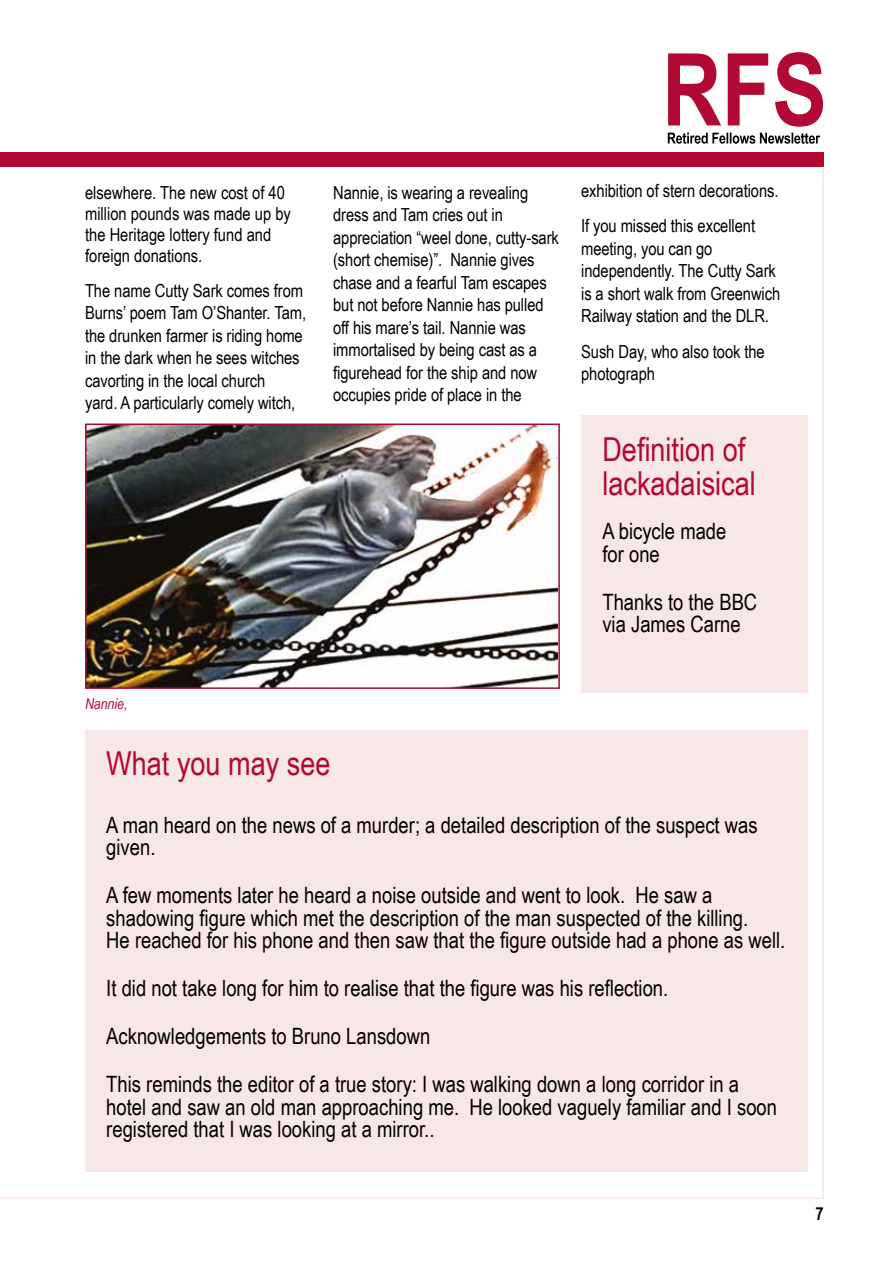
<style>
.page{position:relative;width:893px;height:1263px;background:#fff}
.page>*{position:absolute;margin:0;border:0;box-sizing:border-box;transform-origin:0 0}
.t1{font:33px/34.5px "Arial Narrow";color:#b10933}
.t2{font:22.5px/22.5px "Arial Narrow";color:#000}
.t3{font:18px/22.5px "Arial Narrow";letter-spacing:-.005em;color:#000}
.t4{font:700 18px "Arial Narrow";color:#000}
.t5{font:italic 15px "Arial Narrow";color:#b10933}
</style>
<div class="page">
<div style="left:0;top:152px;width:824px;height:15px;background:#b10933"></div>
<svg style="left:668px;top:52px;width:155px;height:75px"></svg>
<svg style="left:668px;top:133px;width:152px;height:11px"></svg>
<img style="left:85px;top:423px;width:475px;height:266px">
<div style="left:85px;top:730px;width:723px;height:442px;background:#f7e7e6"></div>
<div style="left:581px;top:415px;width:227px;height:278px;background:#f7e7e6"></div>
<p class="t3" style="left:85px;top:181px;width:207px;line-height:21px">elsewhere. The new cost of 40 million pounds was made up by the Heritage lottery fund and foreign donations.</p>
<p class="t3" style="left:85px;top:279px;width:223px">The name Cutty Sark comes from<br>Burns’ poem Tam O’Shanter. Tam, the drunken farmer is riding home in the dark when he sees witches cavorting in the local church<br>yard. A particularly comely witch,</p>
<p class="t5" style="left:85px;top:693px;width:44px">Nannie,</p>
<p class="t3" style="left:333px;top:180px;width:227px">Nannie, is wearing a revealing dress and Tam cries out in appreciation “weel done, cutty-sark (short chemise)”. Nannie gives chase and a fearful Tam escapes but not before Nannie has pulled off his mare’s tail. Nannie was immortalised by being cast as a figurehead for the ship and now occupies pride of place in the</p>
<p class="t3" style="left:581px;top:172px;width:199px;line-height:35.2px">exhibition of stern decorations.<br>If you missed this excellent</p>
<p class="t3" style="left:581px;top:237px;width:201px">meeting, you can go independently. The Cutty Sark is a short walk from Greenwich<br>Railway station and the DLR.</p>
<p class="t3" style="left:581px;top:339px;width:185px">Sush Day, who also took the photograph</p>
<h1 class="t1" style="left:602px;top:431px;width:155px">Definition of lackadaisical</h1>
<p class="t2" style="left:602px;top:519px;width:126px">A bicycle made for one</p>
<p class="t2" style="left:602px;top:589px;width:156px">Thanks to the BBC via James Carne</p>
<h1 class="t1" style="left:106px;top:745px;width:226px">What you may see</h1>
<p class="t2" style="left:106px;top:812px;width:653px">A man heard on the news of a murder; a detailed description of the suspect was given.</p>
<p class="t2" style="left:106px;top:883px;width:681px">A few moments later he heard a noise outside and went to look. He saw a shadowing figure which met the description of the man suspected of the killing.<br>He reached for his phone and then saw that the figure outside had a phone as well.</p>
<p class="t2" style="left:106px;top:963px;width:634px;line-height:48px">It did not take long for him to realise that the figure was his reflection.<br>Acknowledgements to Bruno Lansdown<br>This reminds the editor of a true story: I was walking down a long corridor in a</p>
<p class="t2" style="left:106px;top:1094px;width:672px">hotel and saw an old man approaching me. He looked vaguely familiar and I soon registered that I was looking at a mirror..</p>
<p class="t4" style="left:815px;top:1200px;width:10px">7</p>
</div>
